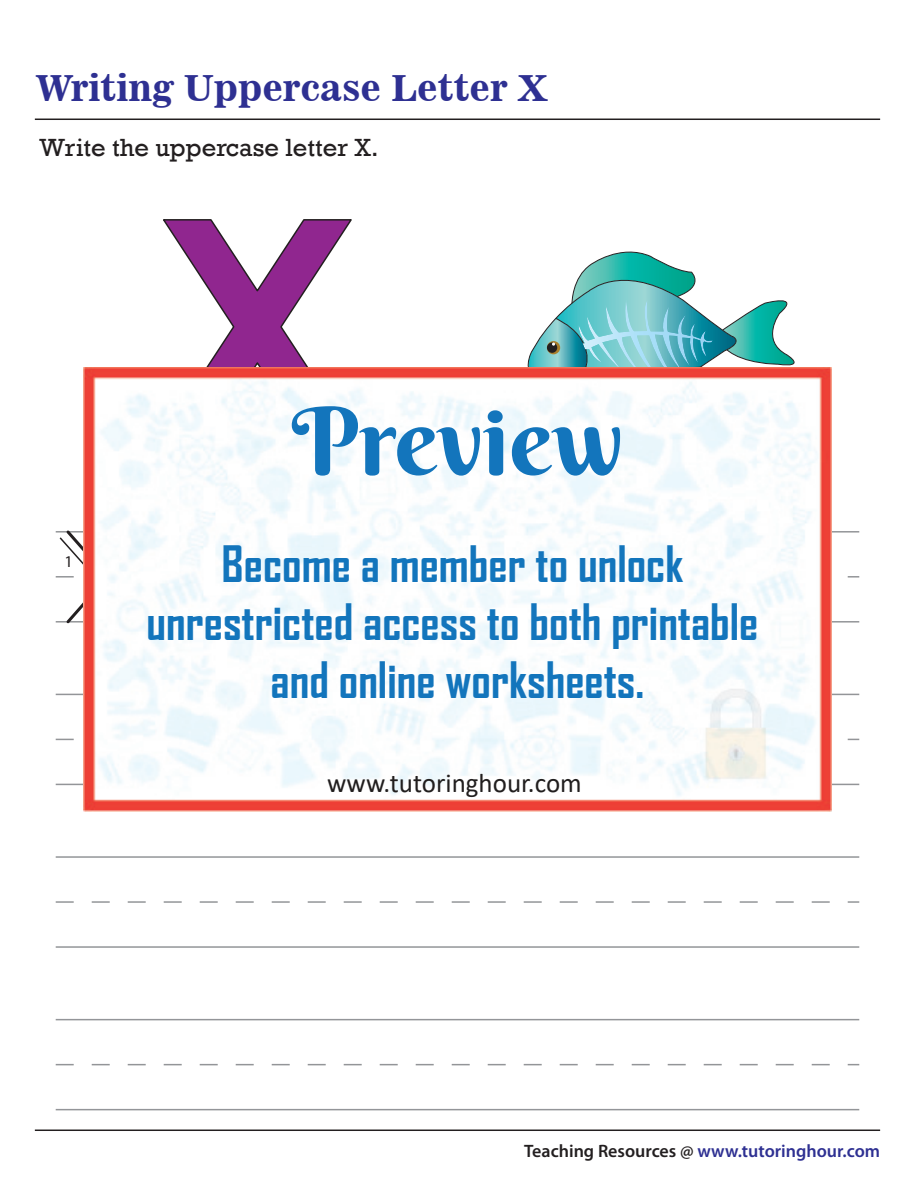
<style>
.page{position:relative;width:918px;height:1188px;background:#fff}
.page>*{position:absolute;margin:0;border:0;box-sizing:border-box;transform-origin:0 0}
.t1{font:94.05px "Berkshire Swash";color:#1375bc}
.t2{font:700 48px/57.6px "Agency FB";color:#1375bc;text-align:center}
.t3{font:36px "News 701 BT Bold A";color:#2e3092}
.t4{font:27px "Calibri";color:#211e1e}
.t5{font:25.5px "Rockwell";color:#231f20}
.t6{font:600 18px "Myriad Pro";color:#2e3092}
.t7{font:16.5px "Myriad Pro";color:#231f20}
.s1{color:#231f20}
</style>
<div class="page">
<hr style="left:56px;top:784px;width:803px;height:1px;background:#939598">
<hr style="left:56px;top:694px;width:803px;height:1px;background:#939598">
<svg style="left:56px;top:739px;width:803px;height:1px"></svg>
<hr style="left:56px;top:946px;width:803px;height:2px;background:#939598">
<hr style="left:56px;top:856px;width:803px;height:2px;background:#939598">
<svg style="left:56px;top:901px;width:803px;height:2px"></svg>
<hr style="left:56px;top:1109px;width:803px;height:1px;background:#939598">
<hr style="left:56px;top:1019px;width:803px;height:1px;background:#939598">
<svg style="left:56px;top:1064px;width:803px;height:1px"></svg>
<svg style="left:519px;top:251px;width:289px;height:117px"></svg>
<svg style="left:56px;top:528px;width:803px;height:98px"></svg>
<svg style="left:156px;top:219px;width:202px;height:149px"></svg>
<hr style="left:35px;top:119px;width:845px;height:1px;background:#231f20">
<hr style="left:35px;top:1130px;width:845px;height:1px;background:#231f20">
<img style="left:84px;top:368px;width:747px;height:443px">
<p class="t3" style="left:36px;top:72px;width:513px">Writing Uppercase Letter X</p>
<p class="t5" style="left:39px;top:138px;width:341px">Write the uppercase letter X.</p>
<p class="t7" style="left:64px;top:552px;width:10px">1</p>
<h1 class="t1" style="left:292px;top:387px;width:333px">Preview</h1>
<p class="t2" style="left:147px;top:539px;width:613px">Become a member to unlock unrestricted access to both printable and online worksheets.</p>
<p class="t4" style="left:327px;top:774px;width:256px">www.tutoringhour.com</p>
<p class="t6" style="left:524px;top:1144px;width:357px"><span class="s1">Teaching Resources @</span> www.tutoringhour.com</p>
</div>
